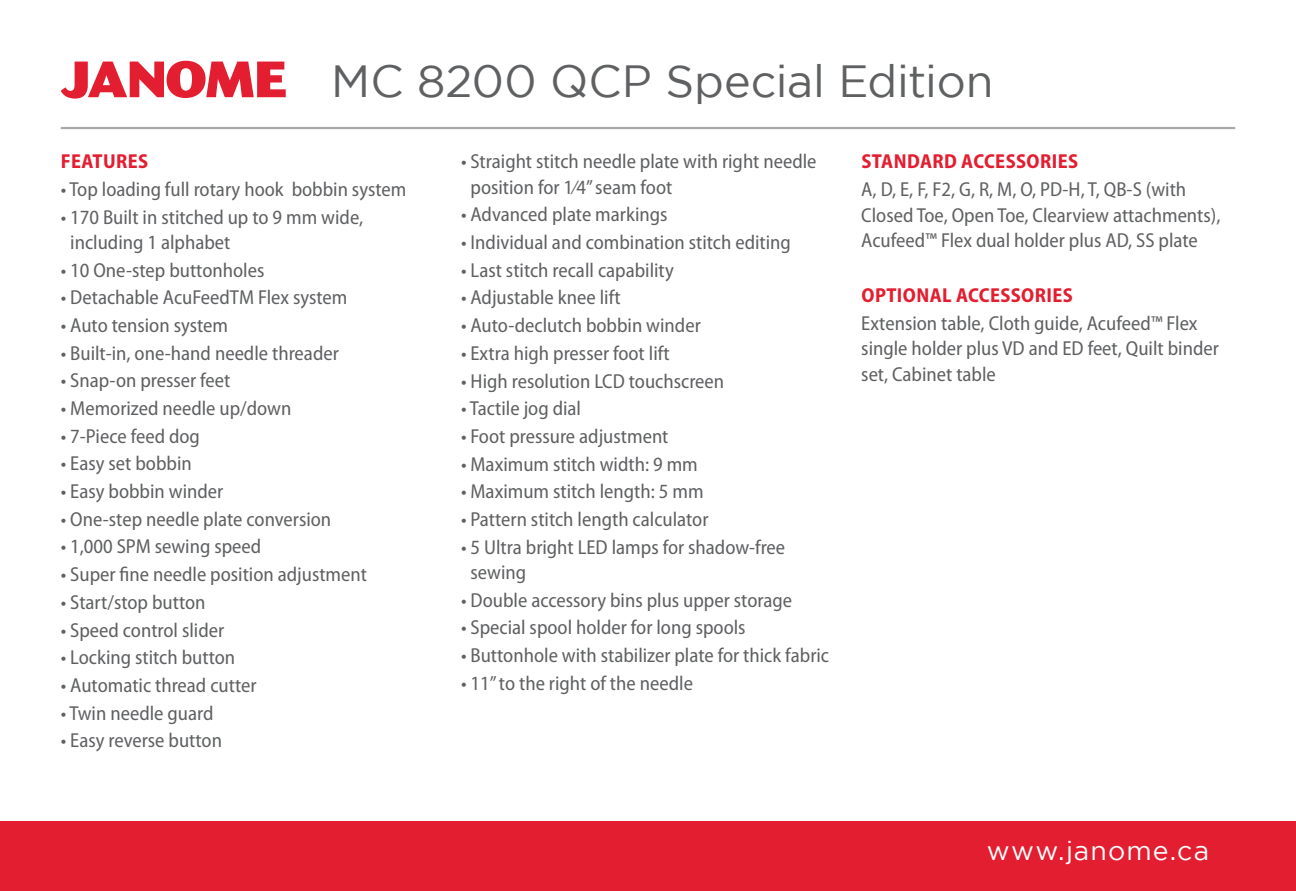
<style>
.page{position:relative;width:1296px;height:891px;background:#fff}
.page>*{position:absolute;margin:0;border:0;box-sizing:border-box;transform-origin:0 0}
.t1{font:45px "Gotham";letter-spacing:-.005em;color:#5f6062}
.t2{font:26.55px "Gotham";letter-spacing:.045em;color:#fff}
.t3{font:semi-condensed 20.25px/25.4px "Myriad Pro";color:#5f6062}
.t4{font:700 semi-condensed 20.25px "Myriad Pro";letter-spacing:.02em;color:#e31e30}
</style>
<div class="page">
<hr style="left:61px;top:127px;width:1174px;height:2px;background:#a7a9ac">
<div style="left:0;top:821px;width:1296px;height:70px;background:#e31e30"></div>
<svg style="left:61px;top:61px;width:225px;height:38px"></svg>
<h1 class="t1" style="left:331px;top:56px;width:664px">MC 8200 QCP Special Edition</h1>
<p class="t4" style="left:61px;top:150px;width:89px">FEATURES</p>
<p class="t3" style="left:61px;top:177px;width:347px">• Top loading full rotary hook bobbin system</p>
<p class="t3" style="left:70px;top:205px;width:294px;text-indent:-10px">• 170 Built in stitched up to 9 mm wide, including 1 alphabet</p>
<p class="t3" style="left:61px;top:258px;width:205px">• 10 One-step buttonholes</p>
<p class="t3" style="left:61px;top:285px;width:288px">• Detachable AcuFeedTM Flex system</p>
<p class="t3" style="left:61px;top:313px;width:169px">• Auto tension system</p>
<p class="t3" style="left:61px;top:341px;width:280px">• Built-in, one-hand needle threader</p>
<p class="t3" style="left:61px;top:368px;width:171px">• Snap-on presser feet</p>
<p class="t3" style="left:61px;top:396px;width:232px">• Memorized needle up/down</p>
<p class="t3" style="left:61px;top:424px;width:141px">• 7-Piece feed dog</p>
<p class="t3" style="left:61px;top:451px;width:133px">• Easy set bobbin</p>
<p class="t3" style="left:61px;top:479px;width:164px">• Easy bobbin winder</p>
<p class="t3" style="left:61px;top:507px;width:272px">• One-step needle plate conversion</p>
<p class="t3" style="left:61px;top:534px;width:202px">• 1,000 SPM sewing speed</p>
<p class="t3" style="left:61px;top:562px;width:308px">• Super fine needle position adjustment</p>
<p class="t3" style="left:61px;top:590px;width:146px">• Start/stop button</p>
<p class="t3" style="left:61px;top:617px;width:165px">• Speed control slider</p>
<p class="t3" style="left:61px;top:645px;width:176px">• Locking stitch button</p>
<p class="t3" style="left:61px;top:673px;width:197px">• Automatic thread cutter</p>
<p class="t3" style="left:61px;top:701px;width:154px">• Twin needle guard</p>
<p class="t3" style="left:61px;top:728px;width:163px">• Easy reverse button</p>
<p class="t3" style="left:471px;top:149px;width:348px;text-indent:-10px">• Straight stitch needle plate with right needle position for 1⁄4” seam foot</p>
<p class="t3" style="left:461px;top:202px;width:208px">• Advanced plate markings</p>
<p class="t3" style="left:461px;top:230px;width:331px">• Individual and combination stitch editing</p>
<p class="t3" style="left:461px;top:258px;width:214px">• Last stitch recall capability</p>
<p class="t3" style="left:461px;top:285px;width:161px">• Adjustable knee lift</p>
<p class="t3" style="left:461px;top:313px;width:241px">• Auto-declutch bobbin winder</p>
<p class="t3" style="left:461px;top:341px;width:210px">• Extra high presser foot lift</p>
<p class="t3" style="left:461px;top:368px;width:265px">• High resolution LCD touchscreen</p>
<p class="t3" style="left:461px;top:396px;width:122px">• Tactile jog dial</p>
<p class="t3" style="left:461px;top:424px;width:209px">• Foot pressure adjustment</p>
<p class="t3" style="left:461px;top:452px;width:238px">• Maximum stitch width: 9 mm</p>
<p class="t3" style="left:461px;top:479px;width:244px">• Maximum stitch length: 5 mm</p>
<p class="t3" style="left:461px;top:507px;width:249px">• Pattern stitch length calculator</p>
<p class="t3" style="left:471px;top:535px;width:316px;text-indent:-10px">• 5 Ultra bright LED lamps for shadow-free sewing</p>
<p class="t3" style="left:461px;top:588px;width:333px">• Double accessory bins plus upper storage</p>
<p class="t3" style="left:461px;top:615px;width:286px">• Special spool holder for long spools</p>
<p class="t3" style="left:461px;top:643px;width:370px">• Buttonhole with stabilizer plate for thick fabric</p>
<p class="t3" style="left:461px;top:671px;width:233px">• 11” to the right of the needle</p>
<p class="t4" style="left:862px;top:150px;width:218px">STANDARD ACCESSORIES</p>
<p class="t3" style="left:861px;top:177px;width:361px">A, D, E, F, F2, G, R, M, O, PD-H, T, QB-S (with<br>Closed Toe, Open Toe, Clearview attachments),<br>Acufeed™ Flex dual holder plus AD, SS plate</p>
<p class="t4" style="left:862px;top:284px;width:213px">OPTIONAL ACCESSORIES</p>
<p class="t3" style="left:861px;top:311px;width:359px">Extension table, Cloth guide, Acufeed™ Flex single holder plus VD and ED feet, Quilt binder set, Cabinet table</p>
<h2 class="t2" style="left:987px;top:836px;width:224px">www.janome.ca</h2>
</div>
